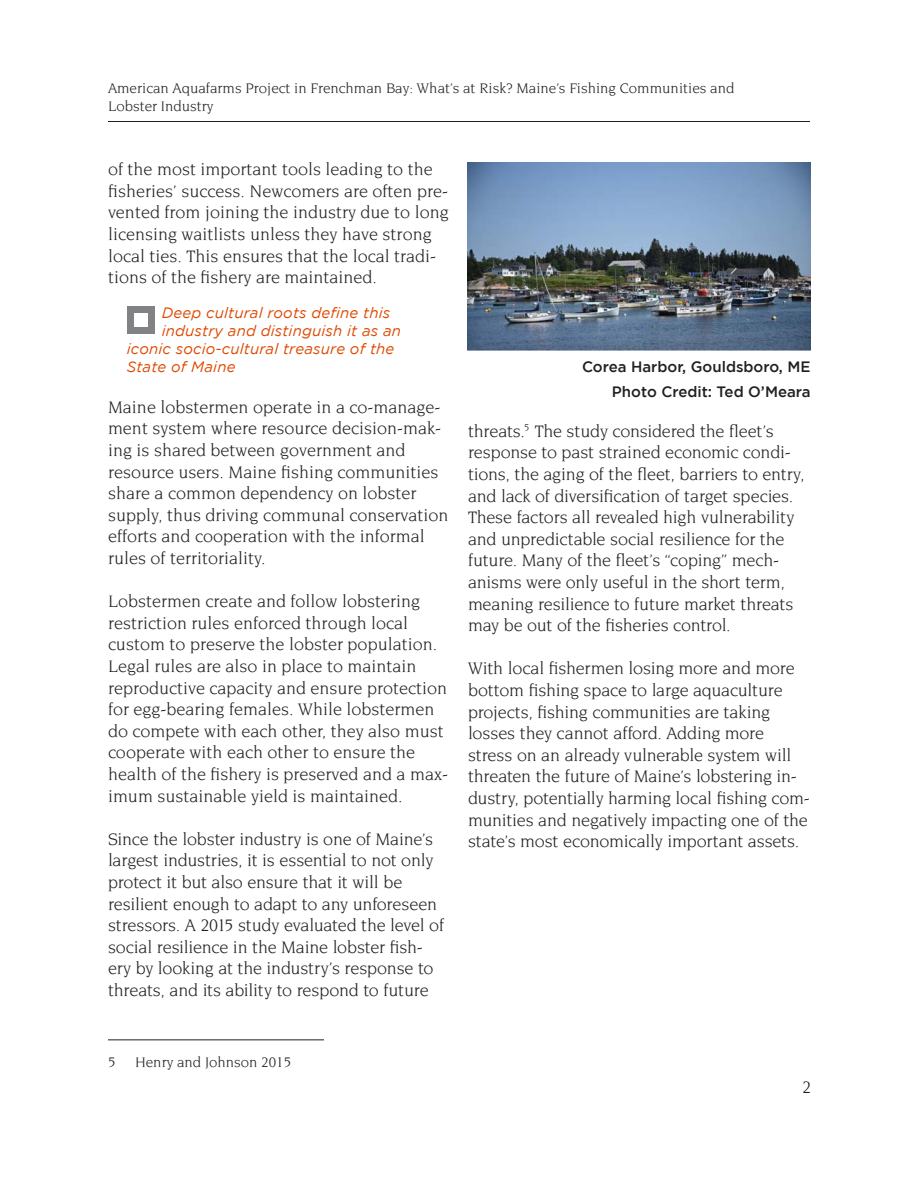
<style>
.page{position:relative;width:918px;height:1188px;background:#fff}
.page>*{position:absolute;margin:0;border:0;box-sizing:border-box;transform-origin:0 0}
.Normal__Web{font:18px/21.6px "Novarese Std";color:#231f20}
.Footnote{font:15px/18px "Novarese Std";color:#231f20}
.quote{font:italic 15px "Gotham";letter-spacing:.01em;color:#df4801}
.t1{font:500 15px "Gotham";color:#231f20}
</style>
<div class="page">
<hr style="left:108px;top:121px;width:702px;height:1px;background:#231f20">
<hr style="left:108px;top:1039px;width:216px;height:1px;background:#231f20">
<div style="left:128px;top:307px;width:27px;height:27px;background:#808285"></div>
<div style="left:134px;top:314px;width:14px;height:13px;background:#fff"></div>
<img style="left:467px;top:162px;width:344px;height:189px">
<p class="Footnote" style="left:108px;top:79px;width:628px">American Aquafarms Project in Frenchman Bay: What’s at Risk? Maine’s Fishing Communities and<br>Lobster Industry</p>
<p class="Normal__Web" style="left:108px;top:158px;width:342px">of the most important tools leading to the fisheries’ success. Newcomers are often pre&shy;vented from joining the industry due to long licensing waitlists unless they have strong local ties. This ensures that the local tradi&shy;tions of the fishery are maintained.</p>
<p class="quote" style="left:162px;top:304px;width:230px">Deep cultural roots define this</p>
<p class="quote" style="left:162px;top:322px;width:241px">industry and distinguish it as an</p>
<p class="quote" style="left:127px;top:340px;width:269px">iconic socio-cultural treasure of the</p>
<p class="quote" style="left:127px;top:358px;width:110px">State of Maine</p>
<p class="t1" style="left:582px;top:358px;width:230px">Corea Harbor, Gouldsboro, ME</p>
<p class="t1" style="left:612px;top:383px;width:200px">Photo Credit: Ted O’Meara</p>
<p class="Normal__Web" style="left:108px;top:396px;width:342px">Maine lobstermen operate in a co-manage&shy;ment system where resource decision-mak&shy;ing is shared between government and resource users. Maine fishing communities share a common dependency on lobster supply, thus driving communal conservation efforts and cooperation with the informal rules of territoriality.</p>
<p class="Normal__Web" style="left:108px;top:590px;width:342px">Lobstermen create and follow lobstering restriction rules enforced through local custom to preserve the lobster population.<br>Legal rules are also in place to maintain reproductive capacity and ensure protection for egg-bearing females. While lobstermen do compete with each other, they also must cooperate with each other to ensure the health of the fishery is preserved and a max&shy;imum sustainable yield is maintained.</p>
<p class="Normal__Web" style="left:108px;top:828px;width:338px">Since the lobster industry is one of Maine’s largest industries, it is essential to not only protect it but also ensure that it will be resilient enough to adapt to any unforeseen stressors. A 2015 study evaluated the level of social resilience in the Maine lobster fish&shy;ery by looking at the industry’s response to threats, and its ability to respond to future</p>
<p class="Normal__Web" style="left:468px;top:420px;width:338px">threats.<sup>5</sup> The study considered the fleet’s response to past strained economic condi&shy;tions, the aging of the fleet, barriers to entry, and lack of diversification of target species.<br>These factors all revealed high vulnerability and unpredictable social resilience for the future. Many of the fleet’s “coping” mech&shy;anisms were only useful in the short term, meaning resilience to future market threats may be out of the fisheries control.</p>
<p class="Normal__Web" style="left:468px;top:658px;width:343px">With local fishermen losing more and more bottom fishing space to large aquaculture projects, fishing communities are taking losses they cannot afford. Adding more stress on an already vulnerable system will threaten the future of Maine’s lobstering in&shy;dustry, potentially harming local fishing com&shy;munities and negatively impacting one of the state’s most economically important assets.</p>
<p class="Footnote" style="left:108px;top:1053px;width:9px">5</p>
<p class="Footnote" style="left:135px;top:1053px;width:158px">Henry and Johnson 2015</p>
<p class="Normal__Web" style="left:802px;top:1076px;width:10px">2</p>
</div>
